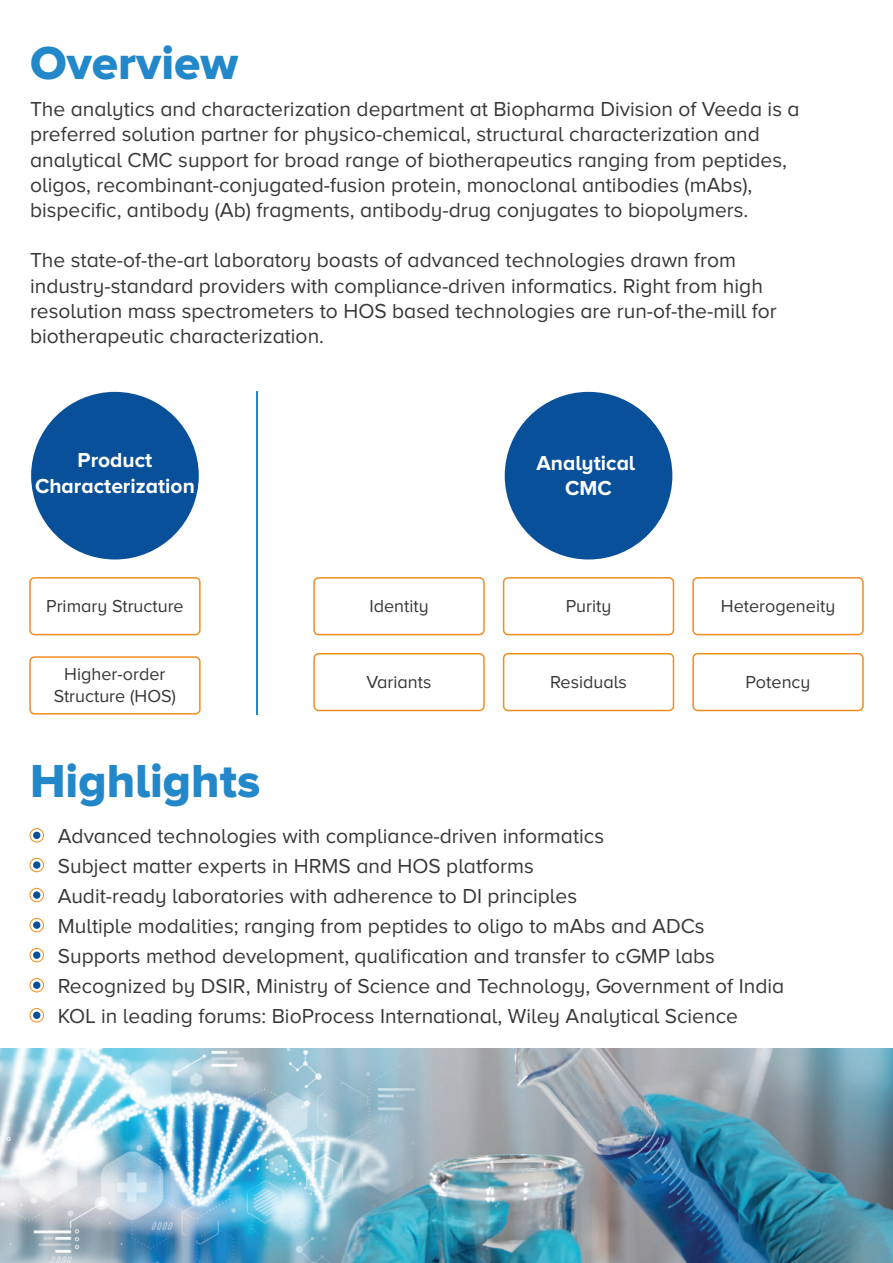
<style>
.page{position:relative;width:893px;height:1263px;background:#fff}
.page>*{position:absolute;margin:0;border:0;box-sizing:border-box;transform-origin:0 0}
.t1{font:48px "Proxima Nova A Extrabld";color:#2388c9}
.t2{font:21px/25.2px "Proxima Nova A";color:#373837}
.t3{font:700 21px/25.2px "Proxima Nova A";color:#fff;text-align:center}
.t4{font:18px/21.6px "Proxima Nova A";color:#373837;text-align:center}
</style>
<div class="page">
<svg style="left:30px;top:829px;width:13px;height:13px"></svg>
<div style="left:30px;top:828px;width:14px;height:14px;border:1px solid #f08d20;border-radius:50%"></div>
<div style="left:33px;top:832px;width:7px;height:7px;background:#09509b;border-radius:50%"></div>
<svg style="left:30px;top:858px;width:13px;height:14px"></svg>
<div style="left:30px;top:858px;width:14px;height:14px;border:1px solid #f08d20;border-radius:50%"></div>
<div style="left:33px;top:861px;width:7px;height:8px;background:#09509b;border-radius:50%"></div>
<svg style="left:30px;top:888px;width:13px;height:14px"></svg>
<div style="left:30px;top:888px;width:14px;height:14px;border:1px solid #f08d20;border-radius:50%"></div>
<div style="left:33px;top:891px;width:7px;height:8px;background:#09509b;border-radius:50%"></div>
<svg style="left:30px;top:918px;width:13px;height:14px"></svg>
<div style="left:30px;top:918px;width:14px;height:14px;border:1px solid #f08d20;border-radius:50%"></div>
<div style="left:33px;top:921px;width:7px;height:8px;background:#09509b;border-radius:50%"></div>
<svg style="left:30px;top:948px;width:13px;height:14px"></svg>
<div style="left:30px;top:948px;width:14px;height:14px;border:1px solid #f08d20;border-radius:50%"></div>
<div style="left:33px;top:951px;width:7px;height:8px;background:#09509b;border-radius:50%"></div>
<svg style="left:30px;top:978px;width:13px;height:14px"></svg>
<div style="left:30px;top:978px;width:14px;height:14px;border:1px solid #f08d20;border-radius:50%"></div>
<div style="left:33px;top:981px;width:7px;height:8px;background:#09509b;border-radius:50%"></div>
<svg style="left:30px;top:1008px;width:13px;height:14px"></svg>
<div style="left:30px;top:1008px;width:14px;height:14px;border:1px solid #f08d20;border-radius:50%"></div>
<div style="left:33px;top:1011px;width:7px;height:8px;background:#09509b;border-radius:50%"></div>
<img style="left:0;top:1049px;width:893px;height:214px">
<div style="left:31px;top:392px;width:168px;height:167px;background:#09509b;border-radius:50%"></div>
<div style="left:29px;top:577px;width:172px;height:58px;border:2px solid #f08d20;border-radius:4px"></div>
<div style="left:29px;top:656px;width:172px;height:58px;border:2px solid #f08d20;border-radius:4px"></div>
<div style="left:505px;top:392px;width:167px;height:167px;background:#09509b;border-radius:50%"></div>
<div style="left:313px;top:577px;width:172px;height:58px;border:2px solid #f08d20;border-radius:4px"></div>
<div style="left:313px;top:653px;width:172px;height:58px;border:2px solid #f08d20;border-radius:4px"></div>
<div style="left:503px;top:577px;width:171px;height:58px;border:2px solid #f08d20;border-radius:4px"></div>
<div style="left:503px;top:653px;width:171px;height:58px;border:2px solid #f08d20;border-radius:4px"></div>
<div style="left:692px;top:577px;width:172px;height:58px;border:2px solid #f08d20;border-radius:4px"></div>
<div style="left:692px;top:653px;width:172px;height:58px;border:2px solid #f08d20;border-radius:4px"></div>
<hr style="left:256px;top:392px;width:2px;height:323px;background:#2388c9">
<h1 class="t1" style="left:30px;top:35px;width:210px">Overview</h1>
<p class="t2" style="left:30px;top:96px;width:771px">The analytics and characterization department at Biopharma Division of Veeda is a preferred solution partner for physico-chemical, structural characterization and analytical CMC support for broad range of biotherapeutics ranging from peptides, oligos, recombinant-conjugated-fusion protein, monoclonal antibodies (mAbs), bispecific, antibody (Ab) fragments, antibody-drug conjugates to biopolymers.</p>
<p class="t2" style="left:30px;top:247px;width:748px">The state-of-the-art laboratory boasts of advanced technologies drawn from industry-standard providers with compliance-driven informatics. Right from high resolution mass spectrometers to HOS based technologies are run-of-the-mill for biotherapeutic characterization.</p>
<p class="t3" style="left:35px;top:447px;width:161px">Product<br>Characterization</p>
<p class="t3" style="left:536px;top:450px;width:100px">Analytical<br>CMC</p>
<p class="t4" style="left:46px;top:595px;width:139px">Primary Structure</p>
<p class="t4" style="left:369px;top:595px;width:61px">Identity</p>
<p class="t4" style="left:54px;top:663px;width:124px">Higher-order<br>Structure (HOS)</p>
<p class="t4" style="left:366px;top:671px;width:67px">Variants</p>
<p class="t4" style="left:566px;top:595px;width:47px">Purity</p>
<p class="t4" style="left:550px;top:671px;width:78px">Residuals</p>
<p class="t4" style="left:721px;top:595px;width:116px">Heterogeneity</p>
<p class="t4" style="left:746px;top:671px;width:66px">Potency</p>
<h1 class="t1" style="left:30px;top:754px;width:232px">Highlights</h1>
<p class="t2" style="left:58px;top:820px;width:728px;line-height:30px">Advanced technologies with compliance-driven informatics<br>Subject matter experts in HRMS and HOS platforms<br>Audit-ready laboratories with adherence to DI principles<br>Multiple modalities; ranging from peptides to oligo to mAbs and ADCs Supports method development, qualification and transfer to cGMP labs Recognized by DSIR, Ministry of Science and Technology, Government of India KOL in leading forums: BioProcess International, Wiley Analytical Science</p>
</div>
